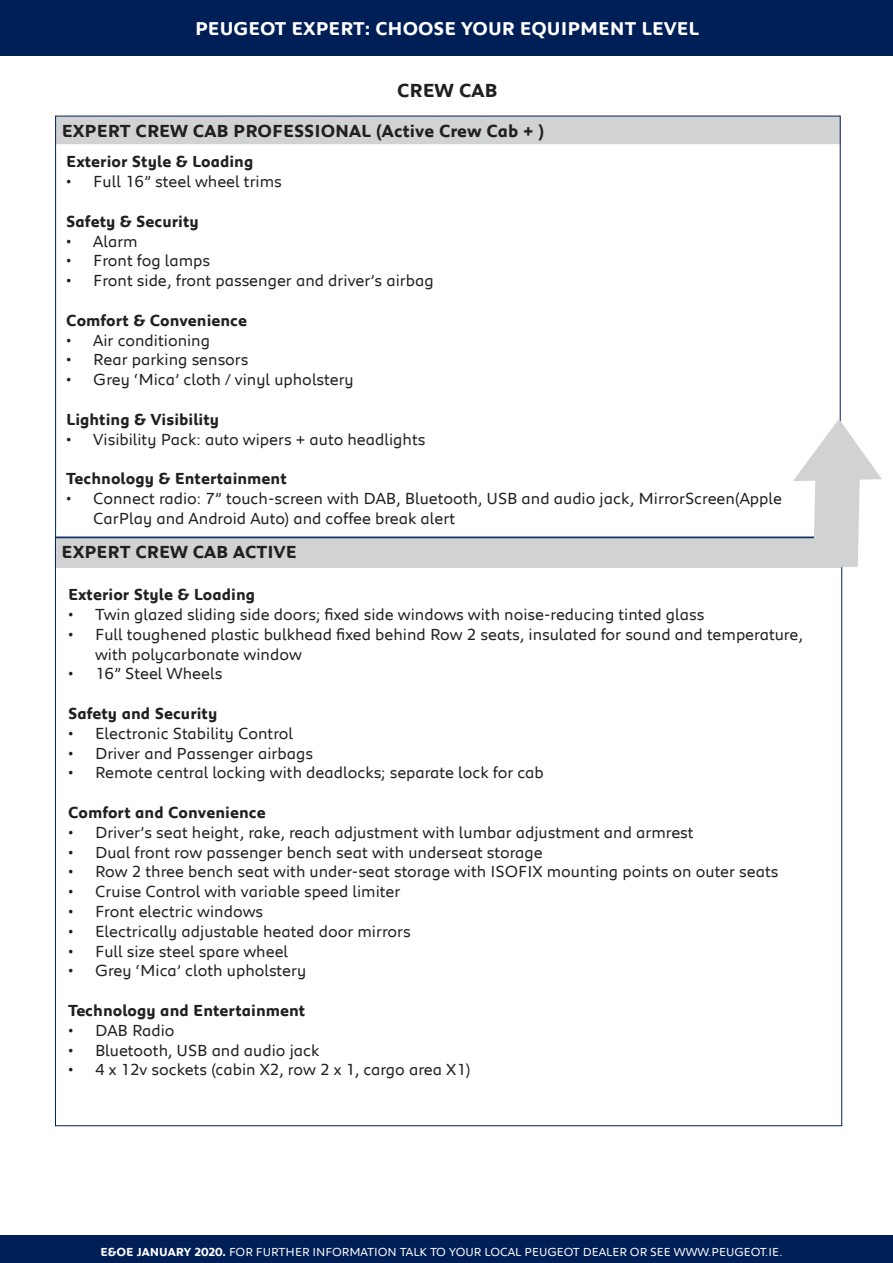
<style>
.page{position:relative;width:893px;height:1263px;background:#fff}
.page>*{position:absolute;margin:0;border:0;box-sizing:border-box;transform-origin:0 0}
.t1{font:700 19.5px "Peugeot";color:#231f20}
.t2{font:700 19.05px "Peugeot";color:#fff}
.t3{font:700 18px "Peugeot";color:#231f20}
.t4{font:16.5px/19.8px "Peugeot";color:#231f20}
.t5{font:700 16.5px "Peugeot";color:#231f20}
.t6{font:12px "Peugeot";color:#fff}
.s1{font-weight:700}
</style>
<div class="page">
<div style="left:0;top:0;width:893px;height:55px;background:#001f56"></div>
<div style="left:0;top:1235px;width:893px;height:28px;background:#001f56"></div>
<div style="left:56px;top:538px;width:785px;height:29px;background:#d1d2d4"></div>
<hr style="left:56px;top:566px;width:785px;height:2px;background:#d1d2d4">
<div style="left:56px;top:117px;width:785px;height:26px;background:#d1d2d4"></div>
<hr style="left:56px;top:116px;width:785px;height:2px;background:#d1d2d4">
<hr style="left:56px;top:143px;width:785px;height:1px;background:#d1d2d4">
<svg style="left:793px;top:419px;width:89px;height:149px"></svg>
<p class="t2" style="left:195px;top:15px;width:505px">PEUGEOT EXPERT: CHOOSE YOUR EQUIPMENT LEVEL</p>
<p class="t1" style="left:397px;top:77px;width:102px">CREW CAB</p>
<p class="t3" style="left:62px;top:119px;width:484px">EXPERT CREW CAB PROFESSIONAL (Active Crew Cab + )</p>
<p class="t5" style="left:66px;top:150px;width:189px">Exterior Style &amp; Loading</p>
<p class="t4" style="left:66px;top:171px;width:217px">• Full 16” steel wheel trims</p>
<p class="t5" style="left:66px;top:210px;width:134px">Safety &amp; Security</p>
<p class="t4" style="left:66px;top:230px;width:73px">• Alarm</p>
<p class="t4" style="left:66px;top:250px;width:145px">• Front fog lamps</p>
<p class="t4" style="left:66px;top:270px;width:369px">• Front side, front passenger and driver’s airbag</p>
<p class="t5" style="left:66px;top:309px;width:182px">Comfort &amp; Convenience</p>
<p class="t4" style="left:66px;top:329px;width:145px">• Air conditioning</p>
<p class="t4" style="left:66px;top:349px;width:184px">• Rear parking sensors</p>
<p class="t4" style="left:66px;top:369px;width:289px">• Grey ‘Mica’ cloth / vinyl upholstery</p>
<p class="t5" style="left:66px;top:408px;width:155px">Lighting &amp; Visibility</p>
<p class="t4" style="left:66px;top:428px;width:361px">• Visibility Pack: auto wipers + auto headlights</p>
<p class="t5" style="left:66px;top:467px;width:222px">Technology &amp; Entertainment</p>
<p class="t4" style="left:93px;top:488px;width:690px;text-indent:-27px">• Connect radio: 7” touch-screen with DAB, Bluetooth, USB and audio jack, MirrorScreen(Apple<br>CarPlay and Android Auto) and coffee break alert</p>
<p class="t3" style="left:62px;top:540px;width:237px">EXPERT CREW CAB ACTIVE</p>
<p class="t5" style="left:68px;top:583px;width:189px">Exterior Style &amp; Loading</p>
<p class="t4" style="left:68px;top:603px;width:638px">• Twin glazed sliding side doors; fixed side windows with noise-reducing tinted glass</p>
<p class="t4" style="left:95px;top:623px;width:709px;text-indent:-27px">• Full toughened plastic bulkhead fixed behind Row 2 seats, insulated for sound and temperature, with polycarbonate window</p>
<p class="t4" style="left:68px;top:663px;width:156px">• 16” Steel Wheels</p>
<p class="t5" style="left:68px;top:702px;width:151px">Safety and Security</p>
<p class="t4" style="left:68px;top:722px;width:226px">• Electronic Stability Control</p>
<p class="t4" style="left:68px;top:742px;width:246px">• Driver and Passenger airbags</p>
<p class="t4" style="left:68px;top:762px;width:477px">• Remote central locking with deadlocks; separate lock for cab</p>
<p class="t5" style="left:68px;top:801px;width:199px">Comfort and Convenience</p>
<p class="t4" style="left:68px;top:821px;width:627px">• Driver’s seat height, rake, reach adjustment with lumbar adjustment and armrest</p>
<p class="t4" style="left:68px;top:841px;width:476px">• Dual front row passenger bench seat with underseat storage</p>
<p class="t4" style="left:68px;top:861px;width:712px">• Row 2 three bench seat with under-seat storage with ISOFIX mounting points on outer seats</p>
<p class="t4" style="left:68px;top:881px;width:334px">• Cruise Control with variable speed limiter</p>
<p class="t4" style="left:68px;top:900px;width:197px">• Front electric windows</p>
<p class="t4" style="left:68px;top:920px;width:344px">• Electrically adjustable heated door mirrors</p>
<p class="t4" style="left:68px;top:940px;width:222px">• Full size steel spare wheel</p>
<p class="t4" style="left:68px;top:960px;width:240px">• Grey ‘Mica’ cloth upholstery</p>
<p class="t5" style="left:68px;top:999px;width:239px">Technology and Entertainment</p>
<p class="t4" style="left:68px;top:1019px;width:108px">• DAB Radio</p>
<p class="t4" style="left:68px;top:1039px;width:253px">• Bluetooth, USB and audio jack</p>
<p class="t4" style="left:68px;top:1059px;width:404px">• 4 x 12v sockets (cabin X2, row 2 x 1, cargo area X1)</p>
<p class="t6" style="left:100px;top:1243px;width:684px"><span class="s1">E&amp;OE JANUARY 2020.</span> FOR FURTHER INFORMATION TALK TO YOUR LOCAL PEUGEOT DEALER OR SEE WWW.PEUGEOT.IE.</p>
</div>
